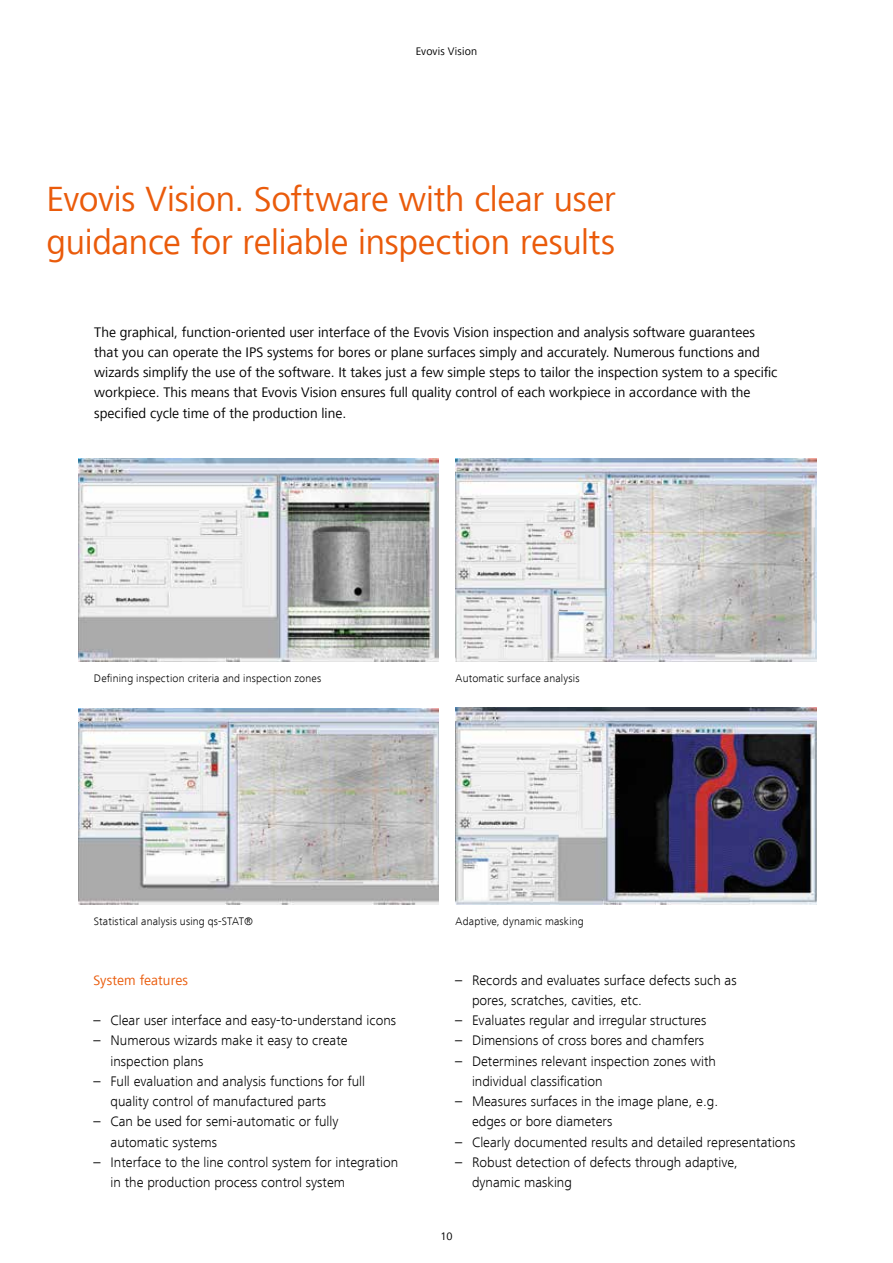
<style>
.page{position:relative;width:893px;height:1263px;background:#fff}
.page>*{position:absolute;margin:0;border:0;box-sizing:border-box;transform-origin:0 0}
.t1{font:36px/43.5px "Frutiger Next LT";letter-spacing:-.01em;color:#ea5b0b}
.t2{font:300 14.25px/20.2px "Frutiger Next LT";color:#000}
.t3{font:14.25px/20.2px "Frutiger Next LT";color:#000}
.t4{font:14.25px "Frutiger Next LT";letter-spacing:.005em;color:#ea5b0b}
.t5{font:300 11.25px "Frutiger Next LT";letter-spacing:.015em;color:#000}
.t6{font:11.25px "Frutiger Next LT";letter-spacing:.015em;color:#000}
</style>
<div class="page">
<img style="left:455px;top:707px;width:361px;height:197px">
<img style="left:78px;top:458px;width:360px;height:203px">
<img style="left:78px;top:709px;width:360px;height:195px">
<img style="left:456px;top:459px;width:360px;height:202px">
<p class="t6" style="left:416px;top:45px;width:63px">Evovis Vision</p>
<h1 class="t1" style="left:47px;top:177px;width:571px">Evovis Vision. Software with clear user guidance for reliable inspection results</h1>
<p class="t3" style="left:94px;top:322px;width:685px">The graphical, function-oriented user interface of the Evovis Vision inspection and analysis software guarantees that you can operate the IPS systems for bores or plane surfaces simply and accurately. Numerous functions and wizards simplify the use of the software. It takes just a few simple steps to tailor the inspection system to a specific workpiece. This means that Evovis Vision ensures full quality control of each workpiece in accordance with the specified cycle time of the production line.</p>
<p class="t5" style="left:94px;top:672px;width:229px">Defining inspection criteria and inspection zones</p>
<p class="t5" style="left:456px;top:672px;width:125px">Automatic surface analysis</p>
<p class="t5" style="left:94px;top:915px;width:160px">Statistical analysis using qs-STAT®</p>
<p class="t4" style="left:94px;top:972px;width:96px">System features</p>
<p class="t2" style="left:94px;top:1010px;width:304px">– Clear user interface and easy-to-understand icons</p>
<p class="t2" style="left:111px;top:1030px;width:239px;text-indent:-17px">– Numerous wizards make it easy to create inspection plans</p>
<p class="t2" style="left:111px;top:1071px;width:256px;text-indent:-17px">– Full evaluation and analysis functions for full quality control of manufactured parts</p>
<p class="t2" style="left:111px;top:1111px;width:229px;text-indent:-17px">– Can be used for semi-automatic or fully automatic systems</p>
<p class="t2" style="left:111px;top:1152px;width:289px;text-indent:-17px">– Interface to the line control system for integration in the production process control system</p>
<p class="t5" style="left:456px;top:915px;width:130px">Adaptive, dynamic masking</p>
<p class="t2" style="left:472px;top:970px;width:266px;text-indent:-17px">– Records and evaluates surface defects such as pores, scratches, cavities, etc.</p>
<p class="t2" style="left:455px;top:1010px;width:253px">– Evaluates regular and irregular structures</p>
<p class="t2" style="left:455px;top:1030px;width:251px">– Dimensions of cross bores and chamfers</p>
<p class="t2" style="left:472px;top:1051px;width:245px;text-indent:-17px">– Determines relevant inspection zones with individual classification</p>
<p class="t2" style="left:472px;top:1091px;width:248px;text-indent:-17px">– Measures surfaces in the image plane, e.g. edges or bore diameters</p>
<p class="t2" style="left:455px;top:1132px;width:342px">– Clearly documented results and detailed representations</p>
<p class="t2" style="left:472px;top:1152px;width:267px;text-indent:-17px">– Robust detection of defects through adaptive, dynamic masking</p>
<p class="t6" style="left:441px;top:1229px;width:13px">10</p>
</div>
